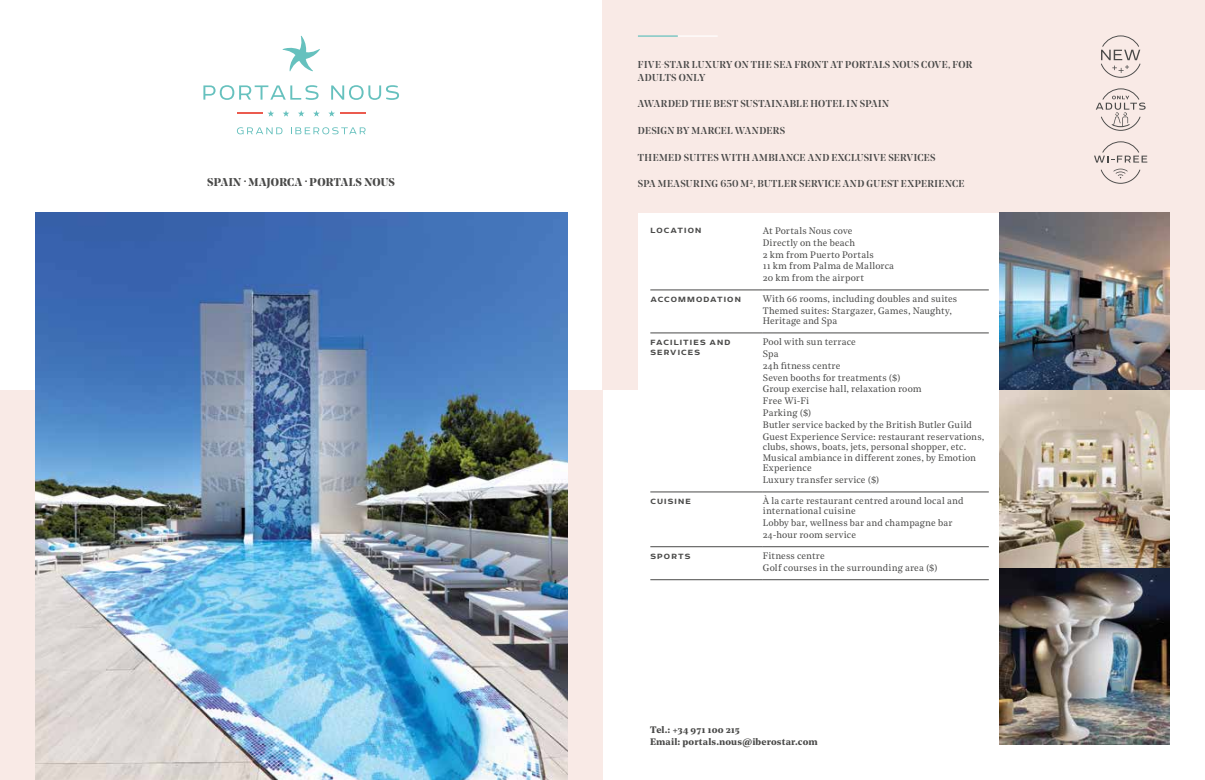
<style>
.page{position:relative;width:1205px;height:780px;background:#fff}
.page>*{position:absolute;margin:0;border:0;box-sizing:border-box;transform-origin:0 0}
.t1{font:700 11.25px "Noe Display";letter-spacing:.015em;color:#4a4a49}
.t2{font:500 10px/12.5px "Noe Display";letter-spacing:.035em;color:#4a4a49}
.t3{font:9.38px/11.8px "Noe Text";letter-spacing:.01em;color:#4a4a49}
.t4{font:700 9.38px/11.2px "Noe Text";letter-spacing:.01em;color:#4a4a49}
.t5{font:700 8.75px/10px "Echoes Sans";letter-spacing:.125em;color:#4a4a49}
</style>
<div class="page">
<div style="left:602px;top:0;width:603px;height:390px;background:#f9eae6"></div>
<div style="left:638px;top:213px;width:531px;height:531px;background:#fff"></div>
<div style="left:0;top:390px;width:602px;height:390px;background:#f9eae6"></div>
<hr style="left:678px;top:35px;width:40px;height:2px;background:#fff">
<hr style="left:638px;top:35px;width:40px;height:2px;background:#66c1be">
<img style="left:999px;top:213px;width:170px;height:531px">
<img style="left:35px;top:213px;width:532px;height:567px">
<svg style="left:1101px;top:35px;width:39px;height:43px"></svg>
<svg style="left:1096px;top:88px;width:49px;height:43px"></svg>
<svg style="left:1094px;top:141px;width:53px;height:21px"></svg>
<svg style="left:1100px;top:169px;width:40px;height:15px"></svg>
<svg style="left:237px;top:127px;width:45px;height:7px"></svg>
<svg style="left:291px;top:127px;width:75px;height:7px"></svg>
<svg style="left:283px;top:36px;width:37px;height:35px"></svg>
<svg style="left:283px;top:110px;width:6px;height:7px"></svg>
<svg style="left:298px;top:110px;width:7px;height:7px"></svg>
<svg style="left:313px;top:110px;width:7px;height:7px"></svg>
<svg style="left:328px;top:110px;width:38px;height:7px"></svg>
<svg style="left:237px;top:110px;width:37px;height:7px"></svg>
<svg style="left:203px;top:85px;width:115px;height:15px"></svg>
<svg style="left:331px;top:85px;width:68px;height:15px"></svg>
<hr style="left:650px;top:289px;width:113px;height:1px;background:#4a4a49">
<hr style="left:763px;top:289px;width:226px;height:1px;background:#4a4a49">
<hr style="left:650px;top:332px;width:113px;height:1px;background:#4a4a49">
<hr style="left:763px;top:332px;width:226px;height:1px;background:#4a4a49">
<hr style="left:650px;top:491px;width:113px;height:1px;background:#4a4a49">
<hr style="left:763px;top:491px;width:226px;height:1px;background:#4a4a49">
<hr style="left:650px;top:546px;width:113px;height:1px;background:#4a4a49">
<hr style="left:763px;top:546px;width:226px;height:1px;background:#4a4a49">
<hr style="left:650px;top:579px;width:113px;height:1px;background:#4a4a49">
<hr style="left:763px;top:579px;width:226px;height:1px;background:#4a4a49">
<p class="t1" style="left:207px;top:174px;width:189px">SPAIN · MAJORCA · PORTALS NOUS</p>
<p class="t2" style="left:638px;top:58px;width:336px">FIVE-STAR LUXURY ON THE SEA FRONT AT PORTALS NOUS COVE, FOR<br>ADULTS ONLY</p>
<p class="t2" style="left:638px;top:97px;width:253px">AWARDED THE BEST SUSTAINABLE HOTEL IN SPAIN</p>
<p class="t2" style="left:638px;top:124px;width:149px">DESIGN BY MARCEL WANDERS</p>
<p class="t2" style="left:638px;top:151px;width:299px">THEMED SUITES WITH AMBIANCE AND EXCLUSIVE SERVICES</p>
<p class="t2" style="left:638px;top:177px;width:328px">SPA MEASURING 650 M<sup>2</sup>, BUTLER SERVICE AND GUEST EXPERIENCE</p>
<p class="t5" style="left:650px;top:226px;width:52px">LOCATION</p>
<p class="t3" style="left:763px;top:224px;width:133px">At Portals Nous cove<br>Directly on the beach<br>2 km from Puerto Portals<br>11 km from Palma de Mallorca<br>20 km from the airport</p>
<p class="t5" style="left:650px;top:294px;width:92px">ACCOMMODATION</p>
<p class="t3" style="left:763px;top:292px;width:196px">With 66 rooms, including doubles and suites<br>Themed suites: Stargazer, Games, Naughty,</p>
<p class="t3" style="left:763px;top:314px;width:76px">Heritage and Spa</p>
<p class="t5" style="left:650px;top:337px;width:82px">FACILITIES AND<br>SERVICES</p>
<p class="t3" style="left:763px;top:335px;width:223px">Pool with sun terrace<br>Spa<br>24h fitness centre<br>Seven booths for treatments ($)<br>Group exercise hall, relaxation room<br>Free Wi-Fi<br>Parking ($)<br>Butler service backed by the British Butler Guild<br>Guest Experience Service: restaurant reservations,</p>
<p class="t3" style="left:763px;top:440px;width:215px">clubs, shows, boats, jets, personal shopper, etc.<br>Musical ambiance in different zones, by Emotion</p>
<p class="t3" style="left:763px;top:461px;width:118px">Experience<br>Luxury transfer service ($)</p>
<p class="t5" style="left:650px;top:496px;width:42px">CUISINE</p>
<p class="t3" style="left:763px;top:495px;width:202px;line-height:10px">À la carte restaurant centred around local and international cuisine</p>
<p class="t3" style="left:763px;top:516px;width:191px">Lobby bar, wellness bar and champagne bar<br>24-hour room service</p>
<p class="t5" style="left:650px;top:551px;width:42px">SPORTS</p>
<p class="t3" style="left:763px;top:549px;width:176px">Fitness centre<br>Golf courses in the surrounding area ($)</p>
<p class="t4" style="left:650px;top:723px;width:169px">Tel.: +34 971 100 215<br>Email: portals.nous@iberostar.com</p>
</div>
